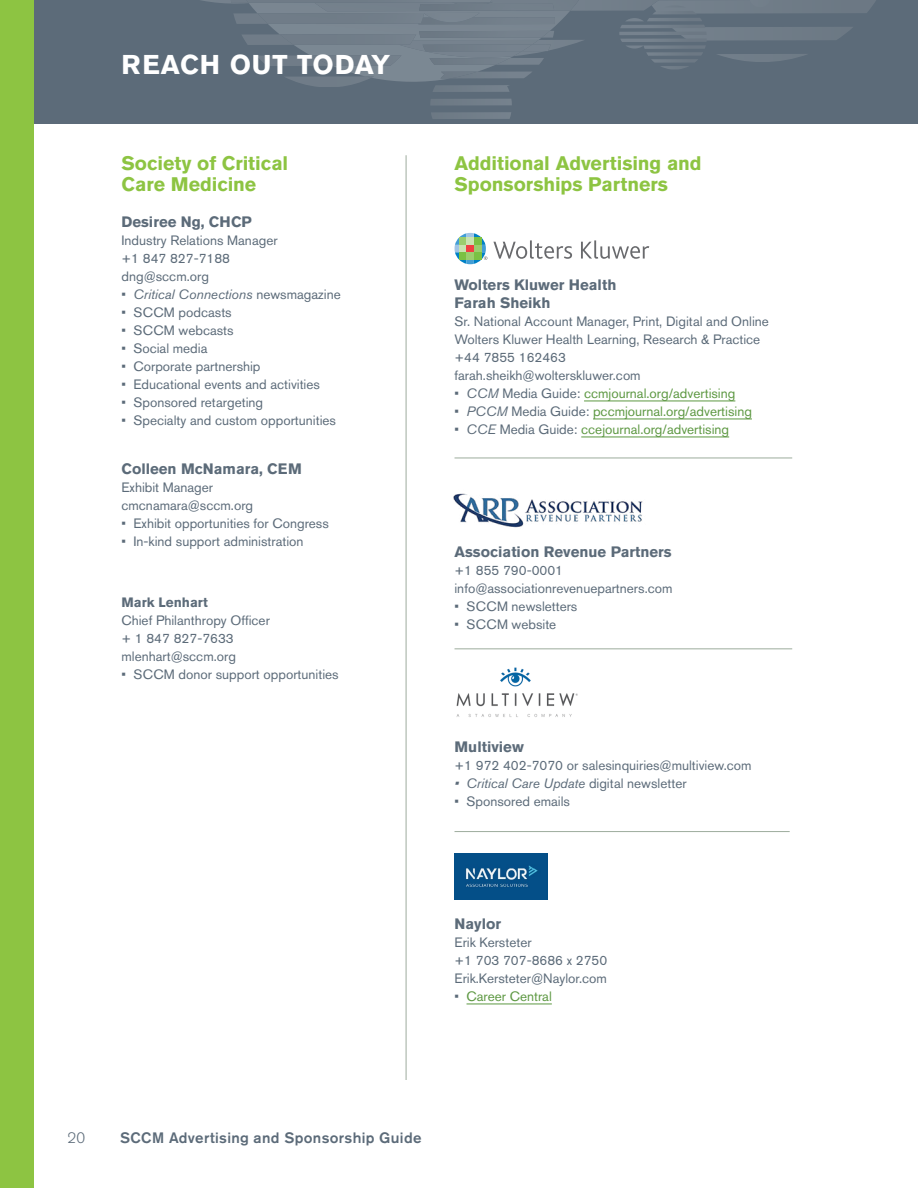
<style>
.page{position:relative;width:918px;height:1188px;background:#fff}
.page>*{position:absolute;margin:0;border:0;box-sizing:border-box;transform-origin:0 0}
.t1{font:700 27px "Akzidenz Grotesk BE";letter-spacing:.03em;color:#fff}
.t2{font:700 19.5px/21px "Akzidenz Grotesk BE";letter-spacing:-.005em;color:#8dc442}
.t3{font:700 15px/18px "Akzidenz Grotesk BE";color:#5c6b79}
.t4{font:500 15px "Akzidenz Grotesk BE";letter-spacing:.02em;color:#5c6b79}
.t5{font:300 15px "Akzidenz Grotesk BE";color:#5c6b79}
.t6{font:13.5px/18px "Akzidenz Grotesk BE";color:#5c6b79}
.t7{font:13.5px "Akzidenz Grotesk BE";color:#5d9842}
.t8{font:italic 13.5px "Akzidenz Grotesk BE";color:#5c6b79}
.t9{font:700 13.5px "Akzidenz Grotesk BE";color:#5c6b79}
.s1{font-style:normal}
.s2{color:#5c6b79}
.s3{font-style:italic;color:#5c6b79}
</style>
<div class="page">
<hr style="left:584px;top:401px;width:151px;height:1px;background:#5d9842">
<hr style="left:593px;top:419px;width:159px;height:1px;background:#5d9842">
<hr style="left:581px;top:437px;width:148px;height:1px;background:#5d9842">
<hr style="left:467px;top:1004px;width:85px;height:1px;background:#5d9842">
<div style="left:0;top:0;width:918px;height:123px;background:#5c6b79"></div>
<svg style="left:201px;top:0;width:675px;height:119px"></svg>
<img style="left:204px;top:0;width:9px;height:3px">
<img style="left:213px;top:0;width:398px;height:11px">
<img style="left:498px;top:0;width:57px;height:78px">
<img style="left:231px;top:0;width:267px;height:78px">
<img style="left:453px;top:493px;width:190px;height:35px">
<svg style="left:455px;top:233px;width:32px;height:31px"></svg>
<svg style="left:493px;top:240px;width:79px;height:19px"></svg>
<svg style="left:581px;top:240px;width:68px;height:19px"></svg>
<img style="left:456px;top:667px;width:122px;height:50px">
<img style="left:454px;top:853px;width:93px;height:46px">
<hr style="left:406px;top:155px;width:1px;height:925px;background:#9dac9d">
<hr style="left:455px;top:458px;width:337px;height:1px;background:#9dac9d">
<hr style="left:455px;top:831px;width:335px;height:1px;background:#9dac9d">
<hr style="left:455px;top:648px;width:337px;height:1px;background:#9dac9d">
<div style="left:0;top:0;width:33px;height:1188px;background:#8dc442"></div>
<h1 class="t1" style="left:122px;top:49px;width:270px">REACH OUT TODAY</h1>
<h2 class="t2" style="left:122px;top:153px;width:168px">Society of Critical<br>Care Medicine</h2>
<p class="t3" style="left:122px;top:213px;width:132px">Desiree Ng, CHCP</p>
<p class="t6" style="left:122px;top:231px;width:158px">Industry Relations Manager +1 847 827-7188 dng@sccm.org</p>
<p class="t8" style="left:122px;top:286px;width:221px"><span class="s1">•</span> Critical Connections <span class="s1">newsmagazine</span></p>
<p class="t6" style="left:122px;top:303px;width:112px">• SCCM podcasts</p>
<p class="t6" style="left:122px;top:321px;width:114px">• SCCM webcasts</p>
<p class="t6" style="left:122px;top:339px;width:87px">• Social media</p>
<p class="t6" style="left:122px;top:357px;width:141px">• Corporate partnership</p>
<p class="t6" style="left:122px;top:375px;width:200px">• Educational events and activities</p>
<p class="t6" style="left:122px;top:393px;width:143px">• Sponsored retargeting</p>
<p class="t6" style="left:122px;top:411px;width:216px">• Specialty and custom opportunities</p>
<p class="t3" style="left:122px;top:459px;width:182px">Colleen McNamara, CEM</p>
<p class="t6" style="left:122px;top:478px;width:133px">Exhibit Manager cmcnamara@sccm.org</p>
<p class="t6" style="left:122px;top:514px;width:209px">• Exhibit opportunities for Congress</p>
<p class="t6" style="left:122px;top:532px;width:184px">• In-kind support administration</p>
<p class="t9" style="left:122px;top:595px;width:88px">Mark Lenhart</p>
<p class="t6" style="left:122px;top:611px;width:150px">Chief Philanthropy Officer + 1 847 827-7633 mlenhart@sccm.org</p>
<p class="t6" style="left:122px;top:665px;width:219px">• SCCM donor support opportunities</p>
<h2 class="t2" style="left:455px;top:153px;width:249px">Additional Advertising and<br>Sponsorships Partners</h2>
<p class="t3" style="left:455px;top:276px;width:163px">Wolters Kluwer Health<br>Farah Sheikh</p>
<p class="t6" style="left:455px;top:312px;width:316px">Sr. National Account Manager, Print, Digital and Online Wolters Kluwer Health Learning, Research &amp; Practice +44 7855 162463<br>farah.sheikh@wolterskluwer.com</p>
<p class="t7" style="left:455px;top:385px;width:282px"><span class="s2">•</span> <span class="s3">CCM</span> <span class="s2">Media Guide:</span> ccmjournal.org/advertising</p>
<p class="t7" style="left:455px;top:403px;width:299px"><span class="s2">•</span> <span class="s3">PCCM</span> <span class="s2">Media Guide:</span> pccmjournal.org/advertising</p>
<p class="t7" style="left:455px;top:421px;width:276px"><span class="s2">•</span> <span class="s3">CCE</span> <span class="s2">Media Guide:</span> ccejournal.org/advertising</p>
<p class="t3" style="left:455px;top:543px;width:219px">Association Revenue Partners</p>
<p class="t6" style="left:455px;top:561px;width:220px">+1 855 790-0001 info@associationrevenuepartners.com</p>
<p class="t6" style="left:455px;top:597px;width:124px">• SCCM newsletters</p>
<p class="t6" style="left:455px;top:615px;width:103px">• SCCM website</p>
<p class="t3" style="left:455px;top:738px;width:71px">Multiview</p>
<p class="t6" style="left:455px;top:756px;width:299px">+1 972 402-7070 or salesinquiries@multiview.com</p>
<p class="t8" style="left:455px;top:775px;width:234px">• Critical Care Update <span class="s1">digital newsletter</span></p>
<p class="t6" style="left:455px;top:792px;width:117px">• Sponsored emails</p>
<p class="t3" style="left:455px;top:915px;width:48px">Naylor</p>
<p class="t6" style="left:455px;top:933px;width:154px">Erik Kersteter<br>+1 703 707-8686 x 2750<br>Erik.Kersteter@Naylor.com</p>
<p class="t7" style="left:455px;top:988px;width:99px"><span class="s2">•</span> Career Central</p>
<p class="t5" style="left:68px;top:1129px;width:19px">20</p>
<p class="t4" style="left:120px;top:1129px;width:303px">SCCM Advertising and Sponsorship Guide</p>
</div>
